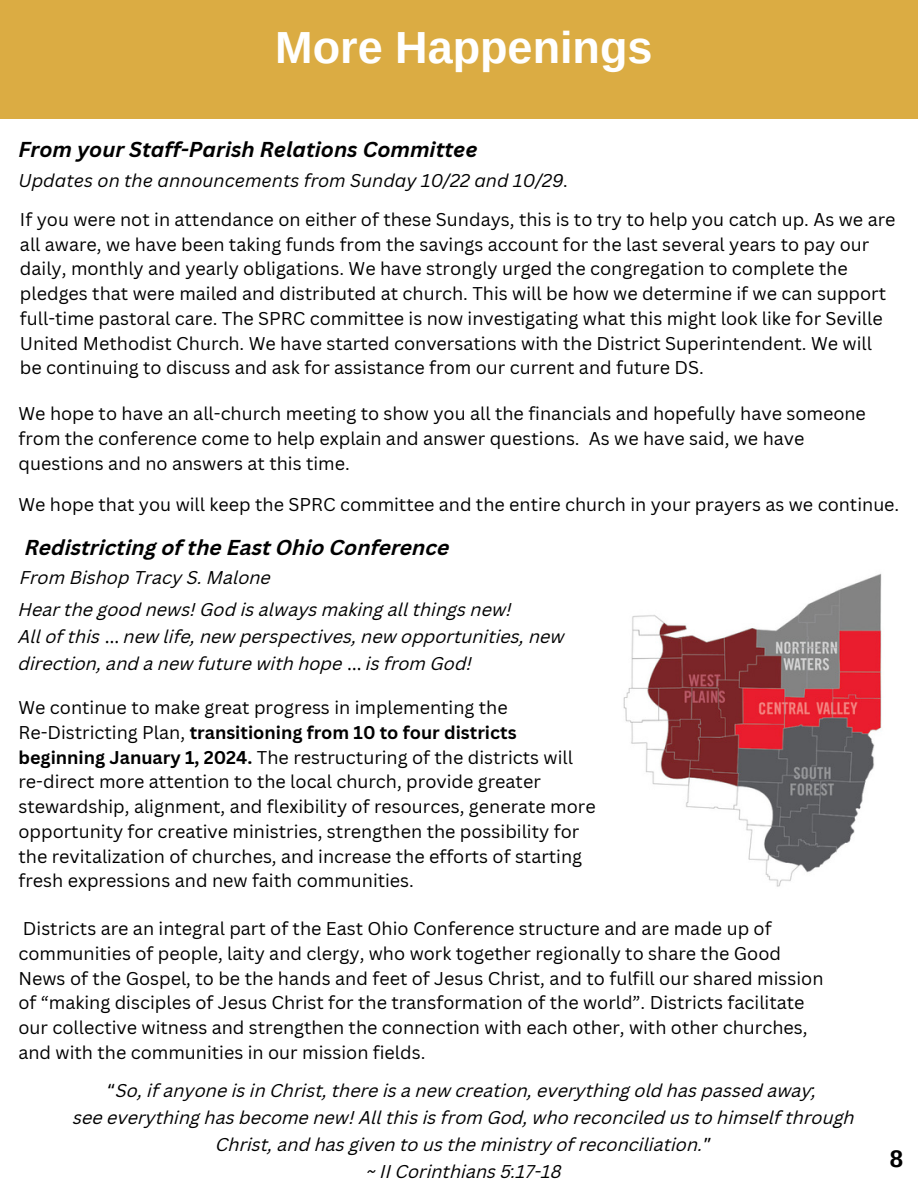
<style>
.page{position:relative;width:918px;height:1188px;background:#fff}
.page>*{position:absolute;margin:0;border:0;box-sizing:border-box;transform-origin:0 0}
.t1{font:700 45px "Arimo";color:#fff}
.t2{font:700 24px "Arimo";color:#000}
.t3{font:italic 700 21px "Canva Sans";color:#000}
.t4{font:italic 700 21px "Canva Sans";color:#000}
.t5{font:18px/24.8px "Canva Sans";color:#000}
.t6{font:italic 18px/27px "Canva Sans";color:#000;text-align:center}
.t7{font:italic 18px "Canva Sans";color:#000}
.s1{font-family:"Noto Sans Gurmukhi";font-style:normal}
.s2{font-weight:700}
</style>
<div class="page">
<div style="left:0;top:0;width:918px;height:119px;background:#dbac43"></div>
<img style="left:623px;top:573px;width:259px;height:314px">
<p class="t1" style="left:275px;top:22px;width:379px">More Happenings</p>
<p class="t3" style="left:19px;top:135px;width:461px">From your Staff-Parish Relations Committee</p>
<p class="t7" style="left:19px;top:168px;width:551px">Updates on the announcements from Sunday 10/22 and 10/29.</p>
<p class="t5" style="left:20px;top:207px;width:877px">If you were not in attendance on either of these Sundays, this is to try to help you catch up. As we are all aware, we have been taking funds from the savings account for the last several years to pay our daily, monthly and yearly obligations. We have strongly urged the congregation to complete the pledges that were mailed and distributed at church. This will be how we determine if we can support full-time pastoral care. The SPRC committee is now investigating what this might look like for Seville United Methodist Church. We have started conversations with the District Superintendent. We will be continuing to discuss and ask for assistance from our current and future DS.</p>
<p class="t5" style="left:19px;top:401px;width:849px">We hope to have an all-church meeting to show you all the financials and hopefully have someone from the conference come to help explain and answer questions. As we have said, we have questions and no answers at this time.</p>
<p class="t5" style="left:18px;top:492px;width:882px">We hope that you will keep the SPRC committee and the entire church in your prayers as we continue.</p>
<p class="t4" style="left:25px;top:538px;width:426px">Redistricting of the East Ohio Conference</p>
<p class="t6" style="left:20px;top:566px;width:252px">From Bishop Tracy S. Malone</p>
<p class="t6" style="left:18px;top:598px;width:495px">Hear the good news! God is always making all things new!</p>
<p class="t6" style="left:18px;top:625px;width:548px;text-align:left">All of this <span class="s1">…</span> new life, new perspectives, new opportunities, new direction, and a new future with hope <span class="s1">…</span> is from God!</p>
<p class="t5" style="left:18px;top:695px;width:491px">We continue to make great progress in implementing the</p>
<p class="t5" style="left:18px;top:720px;width:579px">Re-Districting Plan, <span class="s2">transitioning from 10 to four districts beginning January 1, 2024.</span> The restructuring of the districts will re-direct more attention to the local church, provide greater stewardship, alignment, and flexibility of resources, generate more opportunity for creative ministries, strengthen the possibility for the revitalization of churches, and increase the efforts of starting fresh expressions and new faith communities.</p>
<p class="t5" style="left:18px;top:916px;width:807px">Districts are an integral part of the East Ohio Conference structure and are made up of communities of people, laity and clergy, who work together regionally to share the Good News of the Gospel, to be the hands and feet of Jesus Christ, and to fulfill our shared mission of “making disciples of Jesus Christ for the transformation of the world”. Districts facilitate our collective witness and strengthen the connection with each other, with other churches, and with the communities in our mission fields.</p>
<p class="t6" style="left:107px;top:1078px;width:711px"><span class="s1">“</span>So, if anyone is in Christ, there is a new creation, everything old has passed away;</p>
<p class="t6" style="left:73px;top:1105px;width:783px">see everything has become new! All this is from God, who reconciled us to himself through<br>Christ, and has given to us the ministry of reconciliation.<span class="s1">”</span></p>
<p class="t6" style="left:366px;top:1159px;width:197px">~ II Corinthians 5:17-18</p>
<p class="t2" style="left:890px;top:1146px;width:15px">8</p>
</div>
